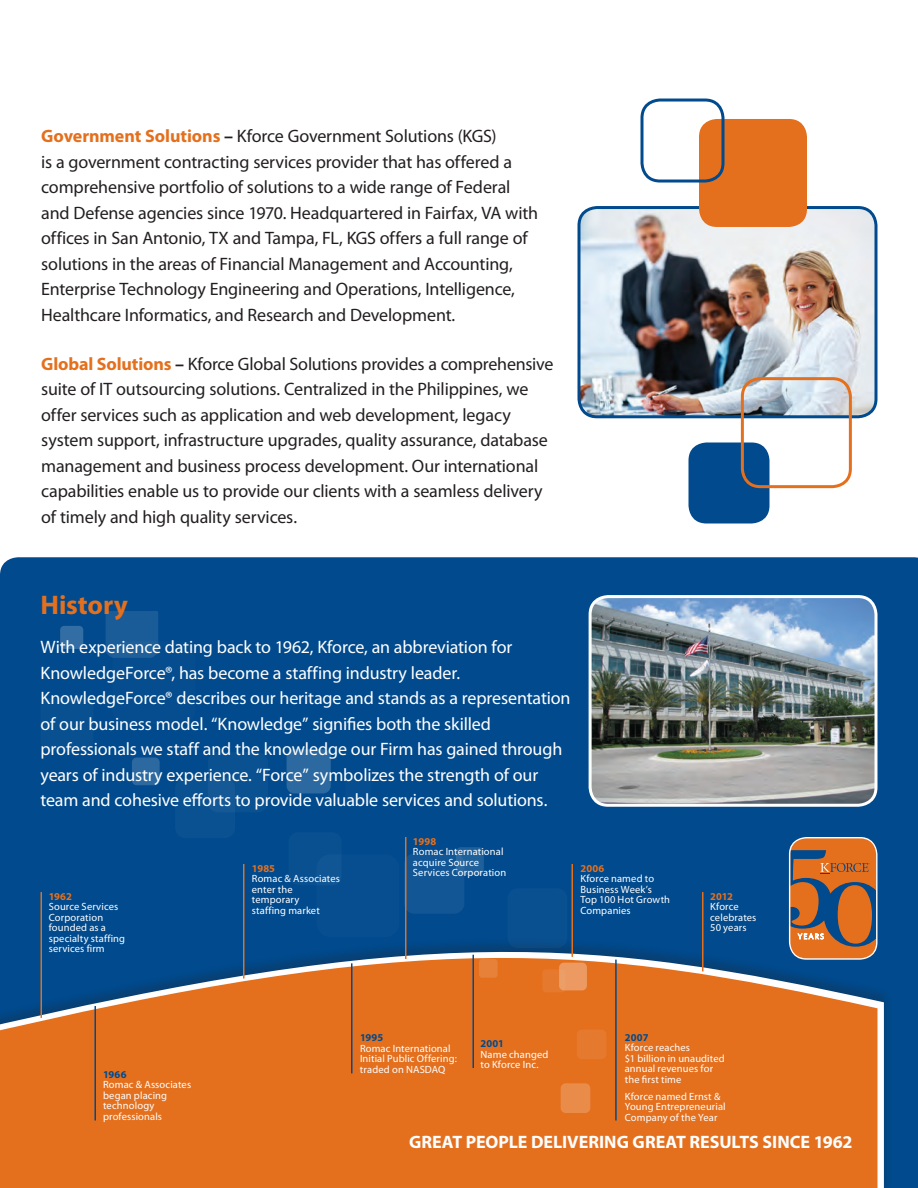
<style>
.page{position:relative;width:918px;height:1188px;background:#fff}
.page>*{position:absolute;margin:0;border:0;box-sizing:border-box;transform-origin:0 0}
.t1{font:700 27px "Myriad Pro";letter-spacing:-.005em;color:#e4701e}
.t2{font:18px/25.5px "Myriad Pro";letter-spacing:-.01em;color:#231f20}
.t3{font:18px/25.5px "Myriad Pro";letter-spacing:-.005em;color:#fff}
.t4{font:700 18px "Myriad Pro";color:#fff}
.t5{font:10.5px/10.5px "Myriad Pro";letter-spacing:.01em;color:#fff}
.s1{font-weight:700;color:#e4701e}
.s2{font-weight:700}
.s3{font-size:17.85px}
.s4{font-weight:700;color:#004a8d}
</style>
<div class="page">
<div style="left:0;top:557px;width:918px;height:631px;background:#004a8d"></div>
<svg style="left:0;top:922px;width:884px;height:266px;fill:#004a8d"></svg>
<svg style="left:0;top:928px;width:878px;height:260px;fill:#e4701e"></svg>
<hr style="left:40px;top:892px;width:2px;height:126px;background:#e4701e">
<hr style="left:94px;top:1006px;width:2px;height:114px;background:#004a8d">
<hr style="left:243px;top:864px;width:1px;height:114px;background:#e4701e">
<hr style="left:351px;top:963px;width:1px;height:110px;background:#004a8d">
<hr style="left:472px;top:955px;width:2px;height:113px;background:#004a8d">
<hr style="left:615px;top:960px;width:2px;height:160px;background:#004a8d">
<hr style="left:702px;top:892px;width:2px;height:79px;background:#e4701e">
<svg style="left:789px;top:837px;width:88px;height:123px"></svg>
<img style="left:590px;top:597px;width:286px;height:208px">
<div style="left:589px;top:595px;width:289px;height:212px;border:3px solid #fff;border-radius:18px"></div>
<img style="left:579px;top:208px;width:295px;height:209px">
<div style="left:578px;top:206px;width:300px;height:212px;border:3px solid #004a8d;border-radius:18px"></div>
<div style="left:688px;top:442px;width:82px;height:82px;background:#004a8d;border-radius:18px"></div>
<div style="left:699px;top:119px;width:108px;height:108px;background:#e4701e;border-radius:18px"></div>
<div style="left:640px;top:99px;width:84px;height:84px;border:3px solid #004a8d;border-radius:18px"></div>
<div style="left:741px;top:377px;width:111px;height:111px;border:3px solid #e4701e;border-radius:18px"></div>
<div style="left:112px;top:641px;width:83px;height:83px;background:#054d8f;border-radius:14px"></div>
<div style="left:106px;top:611px;width:52px;height:47px;background:#1a5c98"></div>
<div style="left:132px;top:757px;width:28px;height:28px;background:#2c69a0;border-radius:5px"></div>
<div style="left:175px;top:778px;width:60px;height:60px;background:#0a5191;border-radius:10px"></div>
<div style="left:208px;top:752px;width:60px;height:60px;background:#0a5191;border-radius:10px"></div>
<div style="left:456px;top:847px;width:28px;height:28px;background:#1f609a;border-radius:5px"></div>
<div style="left:346px;top:778px;width:25px;height:26px;background:#074e90;border-radius:4px"></div>
<div style="left:60px;top:626px;width:23px;height:23px;background:#326da3;border-radius:4px"></div>
<div style="left:559px;top:963px;width:28px;height:27px;background:#ec9a61;border-radius:5px"></div>
<div style="left:561px;top:1083px;width:29px;height:30px;background:#e98c4a;border-radius:5px"></div>
<div style="left:287px;top:749px;width:44px;height:44px;background:#2c69a0;border-radius:8px"></div>
<div style="left:289px;top:832px;width:53px;height:53px;background:#095091;border-radius:9px"></div>
<div style="left:40px;top:698px;width:53px;height:53px;background:#095091;border-radius:9px"></div>
<div style="left:316px;top:854px;width:83px;height:83px;background:#074e90;border-radius:14px"></div>
<div style="left:404px;top:853px;width:60px;height:61px;background:#125695;border-radius:10px"></div>
<div style="left:577px;top:1030px;width:29px;height:29px;background:#e5792d;border-radius:5px"></div>
<svg style="left:542px;top:969px;width:23px;height:23px"></svg>
<div style="left:508px;top:888px;width:59px;height:60px;background:#095091;border-radius:10px"></div>
<div style="left:479px;top:959px;width:19px;height:19px;background:#e78038;border-radius:3px"></div>
<hr style="left:405px;top:837px;width:1px;height:122px;background:#e4701e">
<hr style="left:572px;top:864px;width:1px;height:93px;background:#e4701e">
<p class="t2" style="left:41px;top:123px;width:499px"><span class="s1">Government Solutions</span> <span class="s2">–</span> Kforce Government Solutions (KGS)<br>is a government contracting services provider that has of<span class="s3">f</span>ered a comprehensive portfolio of solutions to a wide range of Federal and Defense agencies since 1970. Headquartered in Fairfax, VA with of<span class="s3">f</span>ices in San Antonio, TX and Tampa, FL, KGS of<span class="s3">f</span>ers a full range of solutions in the areas of Financial Management and Accounting, Enterprise Technology Engineering and Operations, Intelligence, Healthcare Informatics, and Research and Development.</p>
<p class="t2" style="left:41px;top:351px;width:514px"><span class="s1">Global Solutions</span> <span class="s2">–</span> Kforce Global Solutions provides a comprehensive suite of IT outsourcing solutions. Centralized in the Philippines, we of<span class="s3">f</span>er services such as application and web development, legacy system support, infrastructure upgrades, quality assurance, database management and business process development. Our international capabilities enable us to provide our clients with a seamless delivery of timely and high quality services.</p>
<p class="t1" style="left:40px;top:588px;width:89px">History</p>
<p class="t3" style="left:40px;top:634px;width:532px">With experience dating back to 1962, Kforce, an abbreviation for KnowledgeForce®, has become a staf<span class="s3">f</span>ing industry leader.<br>KnowledgeForce® describes our heritage and stands as a representation of our business model. “Knowledge” signifies both the skilled professionals we staf<span class="s3">f</span> and the knowledge our Firm has gained through years of industry experience. “Force” symbolizes the strength of our team and cohesive efforts to provide valuable services and solutions.</p>
<p class="t5" style="left:49px;top:891px;width:78px"><span class="s1">1962<br></span>Source Services<br>Corporation founded as a specialty staffing services firm</p>
<p class="t5" style="left:252px;top:863px;width:90px"><span class="s1">1985<br></span>Romac &amp; Associates enter the temporary<br>staffing market</p>
<p class="t5" style="left:413px;top:836px;width:95px"><span class="s1">1998<br></span>Romac International acquire Source<br>Services Corporation</p>
<p class="t5" style="left:580px;top:863px;width:91px"><span class="s1">2006<br></span>Kforce named to<br>Business Week’s<br>Top 100 Hot Growth<br>Companies</p>
<p class="t5" style="left:710px;top:891px;width:48px"><span class="s1">2012<br></span>Kforce celebrates<br>50 years</p>
<p class="t5" style="left:103px;top:1069px;width:90px"><span class="s4">1966<br></span>Romac &amp; Associates began placing technology professionals</p>
<p class="t5" style="left:360px;top:1032px;width:98px"><span class="s4">1995<br></span>Romac International<br>Initial Public Offering: traded on NASDAQ</p>
<p class="t5" style="left:481px;top:1038px;width:69px"><span class="s4">2001<br></span>Name changed to Kforce Inc.</p>
<p class="t5" style="left:625px;top:1032px;width:102px"><span class="s4">2007<br></span>Kforce reaches<br>$1 billion in unaudited annual revenues for the first time</p>
<p class="t5" style="left:625px;top:1091px;width:102px">Kforce named Ernst &amp;<br>Young Entrepreneurial<br>Company of the Year</p>
<p class="t4" style="left:409px;top:1130px;width:445px">GREAT PEOPLE DELIVERING GREAT RESULTS SINCE 1962</p>
</div>
